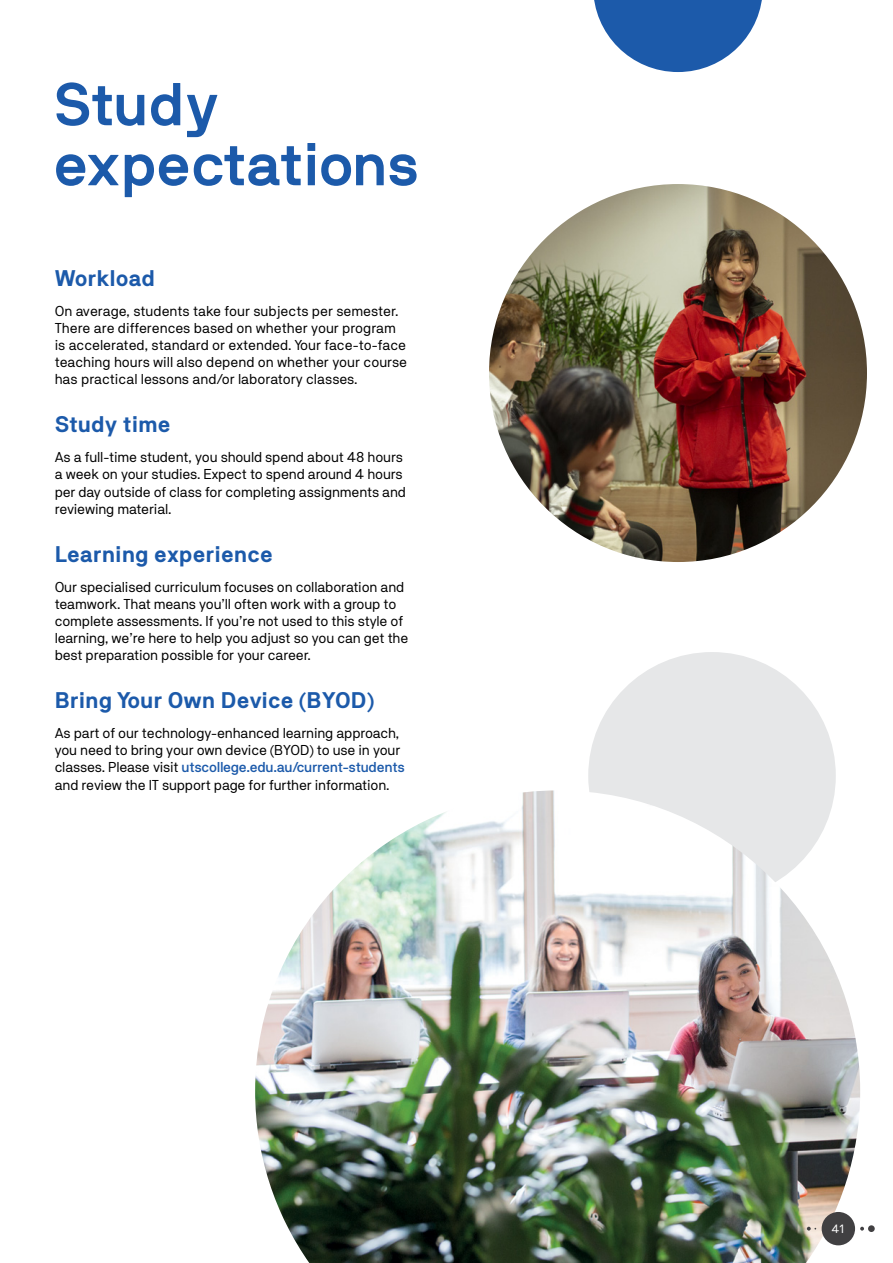
<style>
.page{position:relative;width:893px;height:1263px;background:#fff}
.page>*{position:absolute;margin:0;border:0;box-sizing:border-box;transform-origin:0 0}
.t1{font:700 60px/60px "NB International Pro";color:#1c5aaa}
.t2{font:700 22.5px "NB Akademie Std";color:#1c5aaa}
.t3{font:14.25px/17.1px "NB Akademie Std";letter-spacing:-.01em;color:#000}
.t4{font:12px "NB Akademie Std";color:#fff}
.s1{font-weight:500;color:#1c5aaa}
</style>
<div class="page">
<hr style="left:0;top:0;width:1px;height:1263px;background:#e6e7e8">
<div style="left:588px;top:652px;width:248px;height:248px;background:#e6e7e8;border-radius:50%"></div>
<img style="left:255px;top:790px;width:605px;height:473px">
<svg style="left:594px;top:0;width:168px;height:72px"></svg>
<img style="left:489px;top:184px;width:378px;height:378px;border-radius:189px">
<div style="left:822px;top:1212px;width:33px;height:33px;background:#414042;border-radius:50%"></div>
<div style="left:868px;top:1225px;width:7px;height:7px;background:#414042;border-radius:50%"></div>
<svg style="left:860px;top:1227px;width:4px;height:3px"></svg>
<svg style="left:807px;top:1227px;width:9px;height:3px"></svg>
<h1 class="t1" style="left:55px;top:74px;width:367px">Study expectations</h1>
<h2 class="t2" style="left:55px;top:265px;width:102px">Workload</h2>
<p class="t3" style="left:55px;top:302px;width:354px">On average, students take four subjects per semester.<br>There are differences based on whether your program is accelerated, standard or extended. Your face-to-face teaching hours will also depend on whether your course has practical lessons and/or laboratory classes.</p>
<h2 class="t2" style="left:55px;top:412px;width:118px">Study time</h2>
<p class="t3" style="left:55px;top:449px;width:353px">As a full-time student, you should spend about 48 hours a week on your studies. Expect to spend around 4 hours per day outside of class for completing assignments and reviewing material.</p>
<h2 class="t2" style="left:55px;top:541px;width:220px">Learning experience</h2>
<p class="t3" style="left:55px;top:578px;width:355px">Our specialised curriculum focuses on collaboration and teamwork. That means you’ll often work with a group to complete assessments. If you’re not used to this style of learning, we’re here to help you adjust so you can get the best preparation possible for your career.</p>
<h2 class="t2" style="left:55px;top:688px;width:321px">Bring Your Own Device (BYOD)</h2>
<p class="t3" style="left:55px;top:725px;width:352px">As part of our technology-enhanced learning approach, you need to bring your own device (BYOD) to use in your classes. Please visit <span class="s1">utscollege.edu.au/current-students </span>and review the IT support page for further information.</p>
<p class="t4" style="left:832px;top:1221px;width:14px">41</p>
</div>
